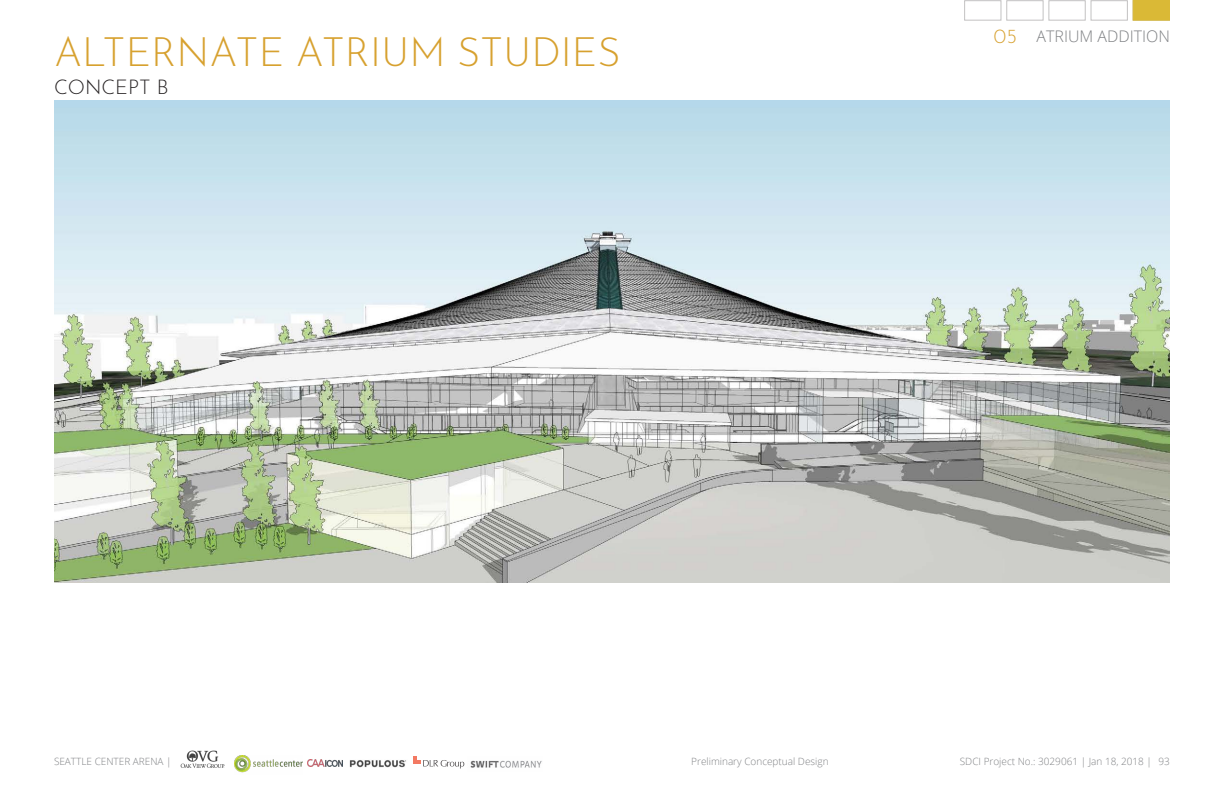
<style>
.page{position:relative;width:1224px;height:792px;background:#fff}
.page>*{position:absolute;margin:0;border:0;box-sizing:border-box;transform-origin:0 0}
.t1{font:300 40px "Josefin Sans";color:#d7a12f}
.t2{font:300 20px "Josefin Sans";color:#231f20}
.t3{font:300 16px "Open Sans";color:#808285}
.t4{font:300 10px "Open Sans";color:#808285}
.s1{font-family:"Josefin Sans";font-size:20px;color:#d7a12f}
</style>
<div class="page">
<img style="left:54px;top:101px;width:1116px;height:481px">
<svg style="left:1133px;top:0;width:37px;height:21px"></svg>
<img style="left:470px;top:760px;width:72px;height:8px">
<img style="left:180px;top:751px;width:45px;height:17px">
<img style="left:349px;top:760px;width:57px;height:8px">
<div style="left:413px;top:756px;width:8px;height:8px;background:#f37962"></div>
<svg style="left:417px;top:757px;width:47px;height:11px"></svg>
<img style="left:308px;top:760px;width:35px;height:7px">
<img style="left:234px;top:755px;width:68px;height:18px">
<h1 class="t1" style="left:54px;top:21px;width:568px">ALTERNATE ATRIUM STUDIES</h1>
<h2 class="t2" style="left:54px;top:72px;width:116px">CONCEPT B</h2>
<h3 class="t3" style="left:994px;top:25px;width:178px"><span class="s1">05</span> ATRIUM ADDITION</h3>
<p class="t4" style="left:54px;top:754px;width:119px">SEATTLE CENTER ARENA |</p>
<p class="t4" style="left:691px;top:754px;width:139px">Preliminary Conceptual Design</p>
<p class="t4" style="left:960px;top:754px;width:212px">SDCI Project No.: 3029061 | Jan 18, 2018 | 93</p>
</div>
